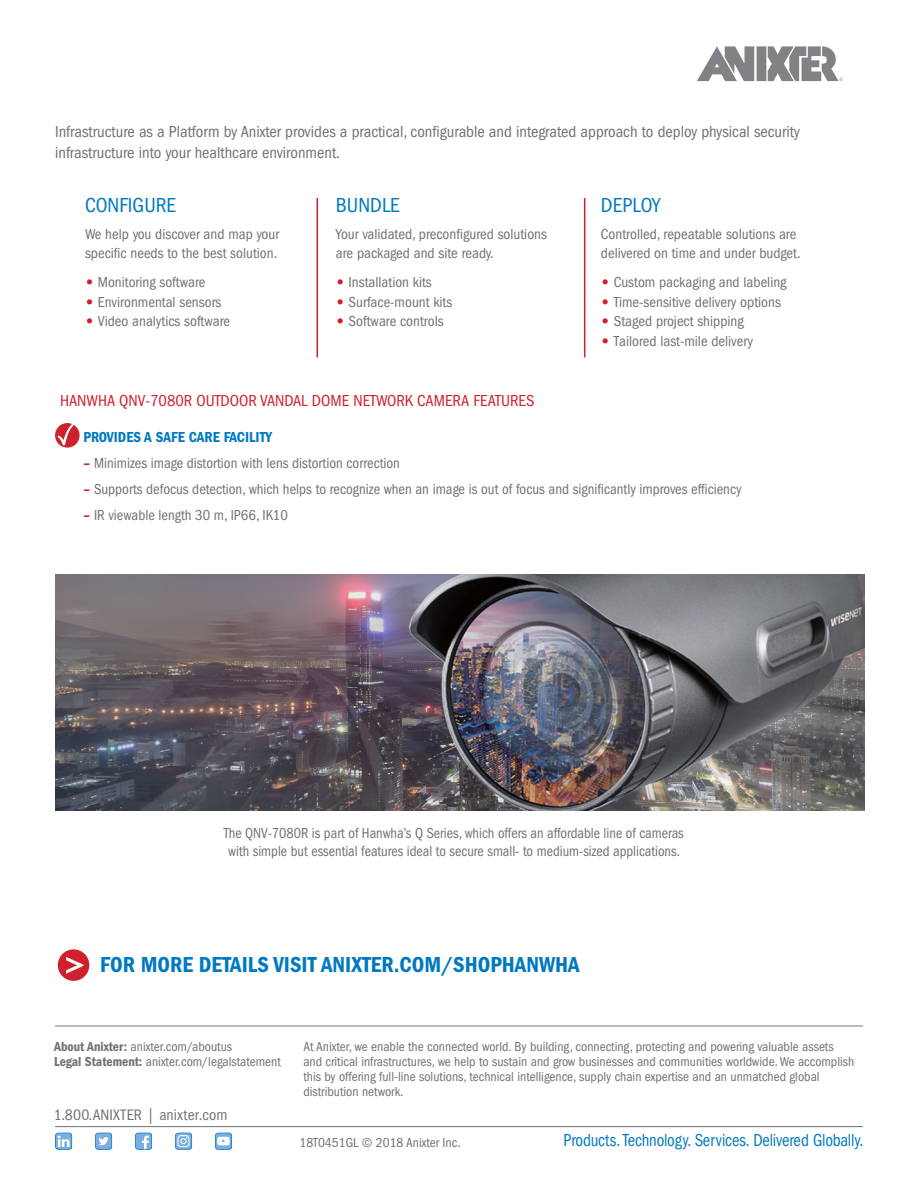
<style>
.page{position:relative;width:918px;height:1188px;background:#fff}
.page>*{position:absolute;margin:0;border:0;box-sizing:border-box;transform-origin:0 0}
.t1{font:22.5px "ITC Franklin Gothic Std Dm Cd";color:#0079c1}
.t2{font:condensed 21px "ITC Franklin Gothic Std";color:#0079c1}
.t3{font:condensed 18px "ITC Franklin Gothic Std";color:#0079c1;scale:.93 1}
.t4{font:condensed 16.5px/21px "ITC Franklin Gothic Std";color:#717073}
.t5{font:condensed 16.5px "ITC Franklin Gothic Std";color:#cf202e}
.t6{font:condensed 15.75px "ITC Franklin Gothic Std";letter-spacing:.01em;color:#717073}
.t7{font:condensed 15px/19.5px "ITC Franklin Gothic Std";color:#717073}
.t8{font:condensed 15px/18px "ITC Franklin Gothic Std";color:#717073;scale:.95 1}
.t9{font:15px "ITC Franklin Gothic Std Dm Cd";color:#0079c1}
.t10{font:condensed 13.5px/15px "ITC Franklin Gothic Std";color:#717073}
.s1{font-family:"ITC Franklin Gothic Std Hvy";font-stretch:normal;color:#cf202e}
.s2{font-family:"ITC Franklin Gothic Std Dm Cd";font-stretch:normal;color:#cf202e}
.s3{font-family:"ITC Franklin Gothic Std Dm Cd";font-stretch:normal}
</style>
<div class="page">
<div style="left:56px;top:424px;width:23px;height:23px;background:#cf202e;border-radius:50%"></div>
<div style="left:55px;top:423px;width:25px;height:25px;border:2px solid #cf202e;border-radius:50%"></div>
<svg style="left:57px;top:423px;width:18px;height:23px"></svg>
<hr style="left:317px;top:198px;width:1px;height:159px;background:#cf202e">
<hr style="left:584px;top:198px;width:1px;height:159px;background:#cf202e">
<div style="left:58px;top:949px;width:31px;height:32px;background:#cf202e;border-radius:50%"></div>
<svg style="left:66px;top:957px;width:17px;height:17px"></svg>
<img style="left:55px;top:574px;width:810px;height:237px">
<div style="left:757px;top:46px;width:9px;height:35px;background:#808285"></div>
<svg style="left:697px;top:46px;width:57px;height:35px"></svg>
<svg style="left:768px;top:46px;width:75px;height:35px"></svg>
<hr style="left:55px;top:1026px;width:808px;height:1px;background:#717073">
<hr style="left:55px;top:1126px;width:808px;height:1px;background:#717073">
<svg style="left:135px;top:1132px;width:17px;height:18px"></svg>
<svg style="left:95px;top:1132px;width:17px;height:18px"></svg>
<svg style="left:215px;top:1132px;width:17px;height:18px"></svg>
<svg style="left:55px;top:1132px;width:17px;height:18px"></svg>
<svg style="left:175px;top:1132px;width:17px;height:18px"></svg>
<p class="t4" style="left:55px;top:121px;width:747px">Infrastructure as a Platform by Anixter provides a practical, configurable and integrated approach to deploy physical security infrastructure into your healthcare environment.</p>
<h2 class="t2" style="left:85px;top:194px;width:93px">CONFIGURE</h2>
<p class="t7" style="left:85px;top:224px;width:196px">We help you discover and map your specific needs to the best solution.</p>
<p class="t7" style="left:85px;top:273px;width:122px"><span class="s1">•</span> Monitoring software</p>
<p class="t7" style="left:85px;top:292px;width:138px"><span class="s1">•</span> Environmental sensors</p>
<p class="t7" style="left:85px;top:312px;width:147px"><span class="s1">•</span> Video analytics software</p>
<h2 class="t2" style="left:336px;top:194px;width:66px">BUNDLE</h2>
<p class="t7" style="left:336px;top:224px;width:213px">Your validated, preconfigured solutions are packaged and site ready.</p>
<p class="t7" style="left:336px;top:273px;width:97px"><span class="s1">•</span> Installation kits</p>
<p class="t7" style="left:336px;top:292px;width:118px"><span class="s1">•</span> Surface-mount kits</p>
<p class="t7" style="left:336px;top:312px;width:109px"><span class="s1">•</span> Software controls</p>
<p class="t5" style="left:60px;top:391px;width:476px">HANWHA QNV-7080R OUTDOOR VANDAL DOME NETWORK CAMERA FEATURES</p>
<h2 class="t2" style="left:601px;top:194px;width:61px">DEPLOY</h2>
<p class="t7" style="left:601px;top:224px;width:201px">Controlled, repeatable solutions are delivered on time and under budget.</p>
<p class="t7" style="left:601px;top:273px;width:187px"><span class="s1">•</span> Custom packaging and labeling</p>
<p class="t7" style="left:601px;top:292px;width:181px"><span class="s1">•</span> Time-sensitive delivery options</p>
<p class="t7" style="left:601px;top:312px;width:144px"><span class="s1">•</span> Staged project shipping</p>
<p class="t7" style="left:601px;top:331px;width:154px"><span class="s1">•</span> Tailored last-mile delivery</p>
<p class="t9" style="left:83px;top:428px;width:190px">PROVIDES A SAFE CARE FACILITY</p>
<p class="t7" style="left:84px;top:453px;width:318px"><span class="s2">–</span> Minimizes image distortion with lens distortion correction</p>
<p class="t7" style="left:84px;top:480px;width:660px"><span class="s2">–</span> Supports defocus detection, which helps to recognize when an image is out of focus and significantly improves efficiency</p>
<p class="t7" style="left:84px;top:506px;width:206px"><span class="s2">–</span> IR viewable length 30 m, IP66, IK10</p>
<p class="t8" style="left:224px;top:824px;width:486px">The QNV-7080R is part of Hanwha’s Q Series, which offers an affordable line of cameras with simple but essential features ideal to secure small- to medium-sized applications.</p>
<h1 class="t1" style="left:100px;top:952px;width:481px">FOR MORE DETAILS VISIT ANIXTER.COM/SHOPHANWHA</h1>
<p class="t10" style="left:54px;top:1039px;width:228px"><span class="s3">About Anixter:</span> anixter.com/aboutus<br><span class="s3">Legal Statement:</span> anixter.com/legalstatement</p>
<p class="t10" style="left:303px;top:1039px;width:553px">At Anixter, we enable the connected world. By building, connecting, protecting and powering valuable assets and critical infrastructures, we help to sustain and grow businesses and communities worldwide. We accomplish this by offering full-line solutions, technical intelligence, supply chain expertise and an unmatched global distribution network.</p>
<p class="t6" style="left:54px;top:1106px;width:175px">1.800.ANIXTER | anixter.com</p>
<p class="t10" style="left:299px;top:1135px;width:163px">18T0451GL © 2018 Anixter Inc.</p>
<p class="t3" style="left:563px;top:1130px;width:324px">Products. Technology. Services. Delivered Globally.</p>
</div>
